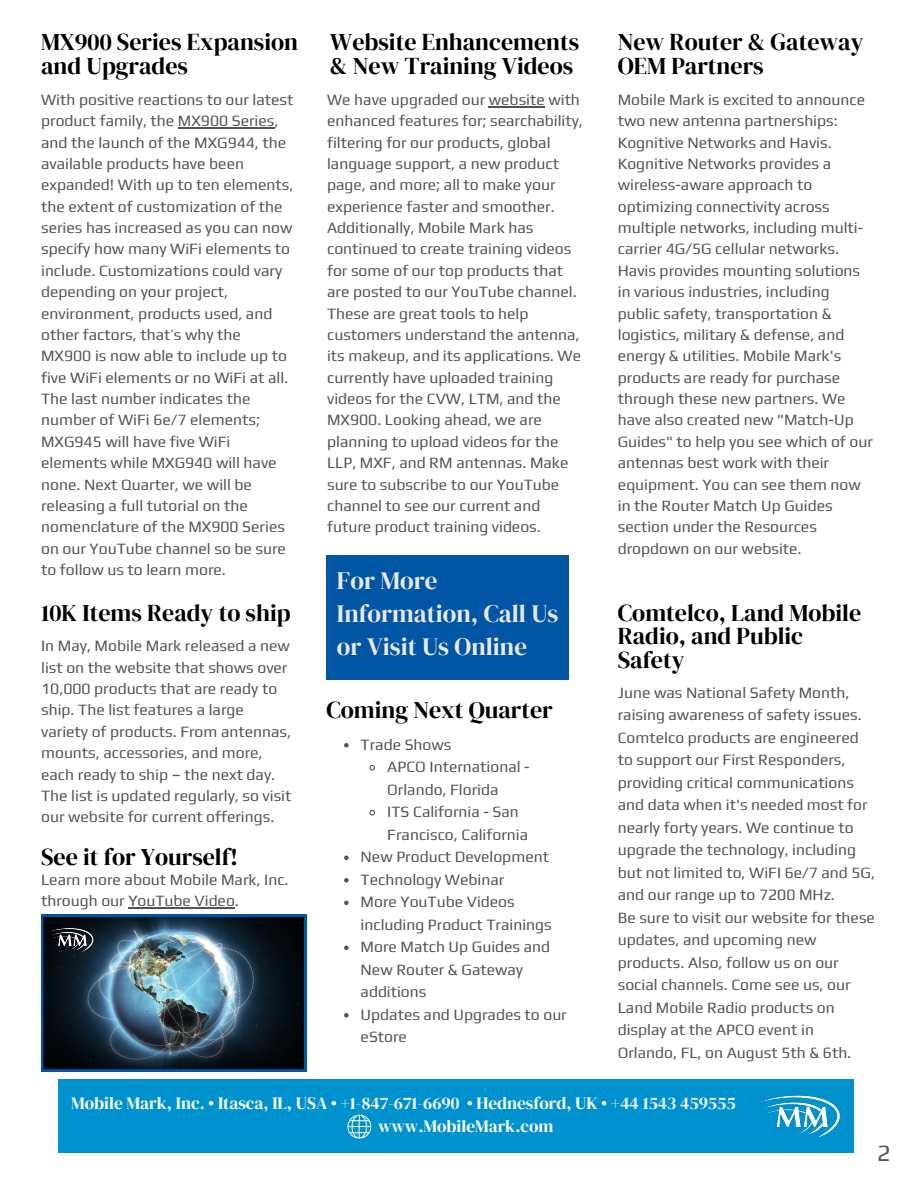
<style>
.page{position:relative;width:918px;height:1188px;background:#fff}
.page>*{position:absolute;margin:0;border:0;box-sizing:border-box;transform-origin:0 0}
.t1{font:24.9px/32.7px "DM Serif Display";color:#e8e8e8}
.t2{font:24px/23.7px "DM Serif Display";color:#000}
.t3{font:23.25px "Play";color:#545454}
.t4{font:17.25px "DM Serif Display";color:#fff}
.t5{font:15.75px/21.3px "Play";color:#545454}
</style>
<div class="page">
<div style="left:59px;top:1080px;width:795px;height:73px;background:#0092cf"></div>
<img style="left:746px;top:1079px;width:108px;height:59px">
<svg style="left:347px;top:1115px;width:24px;height:23px"></svg>
<div style="left:326px;top:555px;width:243px;height:124px;background:#0055a4"></div>
<img style="left:41px;top:915px;width:265px;height:156px">
<img style="left:41px;top:915px;width:61px;height:50px">
<hr style="left:489px;top:106px;width:56px;height:1px;background:#545454">
<hr style="left:178px;top:127px;width:96px;height:1px;background:#545454">
<hr style="left:128px;top:907px;width:107px;height:1px;background:#545454">
<svg style="left:344px;top:743px;width:5px;height:5px"></svg>
<svg style="left:369px;top:765px;width:6px;height:6px"></svg>
<svg style="left:369px;top:810px;width:6px;height:6px"></svg>
<svg style="left:344px;top:856px;width:5px;height:4px"></svg>
<svg style="left:344px;top:878px;width:5px;height:5px"></svg>
<svg style="left:344px;top:901px;width:5px;height:4px"></svg>
<svg style="left:344px;top:946px;width:5px;height:4px"></svg>
<svg style="left:344px;top:1013px;width:5px;height:5px"></svg>
<h1 class="t2" style="left:41px;top:30px;width:258px">MX900 Series Expansion and Upgrades</h1>
<p class="t5" style="left:41px;top:89px;width:254px">With positive reactions to our latest product family, the MX900 Series, and the launch of the MXG944, the available products have been expanded! With up to ten elements, the extent of customization of the series has increased as you can now specify how many WiFi elements to include. Customizations could vary depending on your project, environment, products used, and other factors, that’s why the<br>MX900 is now able to include up to five WiFi elements or no WiFi at all.<br>The last number indicates the number of WiFi 6e/7 elements;<br>MXG945 will have five WiFi elements while MXG940 will have none. Next Quarter, we will be releasing a full tutorial on the nomenclature of the MX900 Series on our YouTube channel so be sure to follow us to learn more.</p>
<p class="t2" style="left:41px;top:601px;width:251px">10K Items Ready to ship</p>
<h1 class="t5" style="left:41px;top:635px;width:252px">In May, Mobile Mark released a new list on the website that shows over 10,000 products that are ready to ship. The list features a large variety of products. From antennas, mounts, accessories, and more, each ready to ship – the next day.<br>The list is updated regularly, so visit our website for current offerings.</h1>
<p class="t2" style="left:41px;top:844px;width:198px">See it for Yourself!</p>
<p class="t5" style="left:41px;top:868px;width:249px">Learn more about Mobile Mark, Inc.</p>
<h1 class="t5" style="left:41px;top:890px;width:199px">through our YouTube Video.</h1>
<p class="t2" style="left:330px;top:30px;width:250px">Website Enhancements &amp; New Training Videos</p>
<h1 class="t5" style="left:327px;top:89px;width:257px">We have upgraded our website with enhanced features for; searchability, filtering for our products, global language support, a new product page, and more; all to make your experience faster and smoother.<br>Additionally, Mobile Mark has continued to create training videos for some of our top products that are posted to our YouTube channel.<br>These are great tools to help customers understand the antenna, its makeup, and its applications. We currently have uploaded training videos for the CVW, LTM, and the<br>MX900. Looking ahead, we are planning to upload videos for the<br>LLP, MXF, and RM antennas. Make sure to subscribe to our YouTube channel to see our current and future product training videos.</h1>
<p class="t1" style="left:337px;top:564px;width:223px">For More<br>Information, Call Us or Visit Us Online</p>
<p class="t2" style="left:326px;top:698px;width:228px">Coming Next Quarter</p>
<h1 class="t5" style="left:361px;top:733px;width:92px">Trade Shows</h1>
<p class="t5" style="left:387px;top:755px;width:144px;line-height:22.5px">APCO International -<br>Orlando, Florida</p>
<h1 class="t5" style="left:387px;top:800px;width:142px;line-height:22.5px">ITS California - San<br>Francisco, California</h1>
<p class="t5" style="left:361px;top:846px;width:190px">New Product Development</p>
<p class="t5" style="left:361px;top:868px;width:145px">Technology Webinar</p>
<p class="t5" style="left:361px;top:890px;width:193px;line-height:22.5px">More YouTube Videos including Product Trainings</p>
<p class="t5" style="left:361px;top:935px;width:191px;line-height:22.5px">More Match Up Guides and<br>New Router &amp; Gateway additions</p>
<p class="t5" style="left:361px;top:1003px;width:208px;line-height:22.5px">Updates and Upgrades to our eStore</p>
<p class="t2" style="left:618px;top:30px;width:247px">New Router &amp; Gateway<br>OEM Partners</p>
<p class="t5" style="left:618px;top:89px;width:257px">Mobile Mark is excited to announce two new antenna partnerships:<br>Kognitive Networks and Havis.<br>Kognitive Networks provides a wireless-aware approach to optimizing connectivity across multiple networks, including multi&shy;carrier 4G/5G cellular networks.<br>Havis provides mounting solutions in various industries, including public safety, transportation &amp; logistics, military &amp; defense, and energy &amp; utilities. Mobile Mark's products are ready for purchase through these new partners. We have also created new "Match-Up<br>Guides" to help you see which of our antennas best work with their equipment. You can see them now in the Router Match Up Guides section under the Resources dropdown on our website.</p>
<p class="t2" style="left:618px;top:601px;width:245px">Comtelco, Land Mobile<br>Radio, and Public<br>Safety</p>
<p class="t5" style="left:618px;top:681px;width:259px;line-height:22.5px">June was National Safety Month, raising awareness of safety issues.<br>Comtelco products are engineered to support our First Responders, providing critical communications and data when it's needed most for nearly forty years. We continue to upgrade the technology, including but not limited to, WiFI 6e/7 and 5G, and our range up to 7200 MHz.</p>
<p class="t5" style="left:618px;top:906px;width:259px;line-height:22.5px">Be sure to visit our website for these updates, and upcoming new products. Also, follow us on our social channels. Come see us, our<br>Land Mobile Radio products on display at the APCO event in<br>Orlando, FL, on August 5th &amp; 6th.</p>
<p class="t4" style="left:71px;top:1091px;width:666px">Mobile Mark, Inc. • Itasca, IL, USA • +1-847-671-6690 • Hednesford, UK • +44 1543 459555</p>
<p class="t4" style="left:378px;top:1114px;width:177px">www.MobileMark.com</p>
<p class="t3" style="left:877px;top:1139px;width:15px">2</p>
</div>
